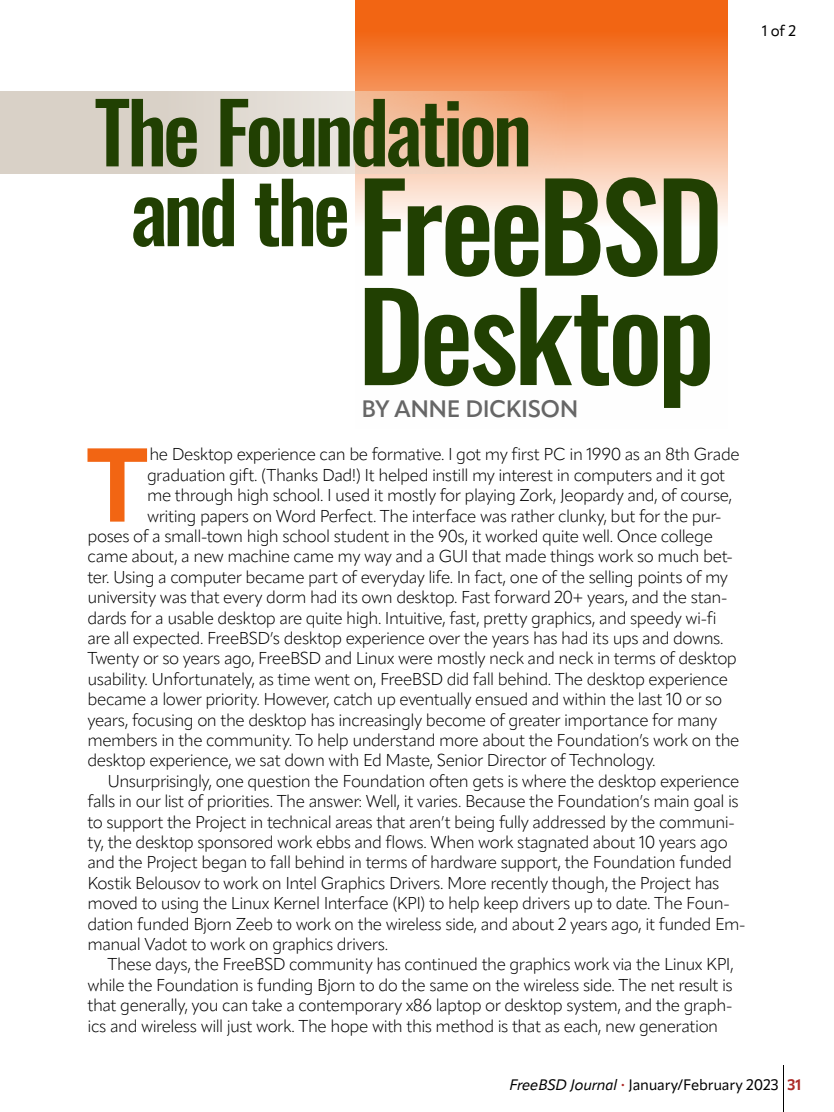
<style>
.page{position:relative;width:834px;height:1112px;background:#fff}
.page>*{position:absolute;margin:0;border:0;box-sizing:border-box;transform-origin:0 0}
.a_head{font:500 120px/109.5px "Oswald";letter-spacing:-.035em;color:#214002}
.body_copy___no_inden{font:700 103.45px "Apparat";color:#f26513}
.a_head-2{font:500 83.3px/79.8px "Oswald";letter-spacing:-.05em;color:#214002}
.by_line{font:600 23.5px "Apparat";letter-spacing:-.02em;color:#666}
.body_copy___no_inden-2{font:300 17px "Apparat";letter-spacing:-.03em;color:#000}
.body_copy{font:300 17px/20.4px "Apparat";letter-spacing:-.03em;color:#000}
.t1{font:15px "Apparat";letter-spacing:-.015em;color:#000}
.s1{font-style:italic}
.s2{font-size:9px;color:#ac2b28}
.s3{font-weight:700;color:#ac2b28}
</style>
<div class="page">
<hr style="left:783px;top:1065px;width:1px;height:47px;background:#000">
<svg style="left:355px;top:0;width:373px;height:220px;background:#f69f6c"></svg>
<svg style="left:0;top:91px;width:583px;height:83px;background:#e6ccb9"></svg>
<p class="t1" style="left:762px;top:22px;width:35px">1 of 2</p>
<p class="a_head-2" style="left:130px;top:98px;width:404px;text-indent:-35px">The Foundation and the</p>
<p class="a_head" style="left:358px;top:180px;width:367px">FreeBSD<br>Desktop</p>
<p class="by_line" style="left:362px;top:394px;width:218px">BY ANNE DICKISON</p>
<p class="body_copy___no_inden" style="left:86px;top:422px;width:63px">T</p>
<p class="body_copy___no_inden-2" style="left:149px;top:444px;width:592px">he Desktop experience can be formative. I got my first PC in 1990 as an 8th Grade</p>
<p class="body_copy___no_inden-2" style="left:147px;top:465px;width:580px">graduation gift. (Thanks Dad!) It helped instill my interest in computers and it got</p>
<p class="body_copy___no_inden-2" style="left:147px;top:485px;width:587px">me through high school. I used it mostly for playing Zork, Jeopardy and, of course,</p>
<p class="body_copy___no_inden-2" style="left:147px;top:506px;width:576px">writing papers on Word Perfect. The interface was rather clunky, but for the pur-</p>
<p class="body_copy___no_inden-2" style="left:88px;top:526px;width:627px">poses of a small-town high school student in the 90s, it worked quite well. Once college</p>
<p class="body_copy___no_inden-2" style="left:88px;top:546px;width:647px">came about, a new machine came my way and a GUI that made things work so much bet-</p>
<p class="body_copy___no_inden-2" style="left:88px;top:567px;width:642px">ter. Using a computer became part of everyday life. In fact, one of the selling points of my</p>
<p class="body_copy___no_inden-2" style="left:88px;top:587px;width:642px">university was that every dorm had its own desktop. Fast forward 20+ years, and the stan-</p>
<p class="body_copy___no_inden-2" style="left:88px;top:608px;width:631px">dards for a usable desktop are quite high. Intuitive, fast, pretty graphics, and speedy wi-fi</p>
<p class="body_copy___no_inden-2" style="left:88px;top:628px;width:638px">are all expected. FreeBSD’s desktop experience over the years has had its ups and downs.</p>
<p class="body_copy___no_inden-2" style="left:88px;top:648px;width:651px">Twenty or so years ago, FreeBSD and Linux were mostly neck and neck in terms of desktop</p>
<p class="body_copy___no_inden-2" style="left:88px;top:669px;width:642px">usability. Unfortunately, as time went on, FreeBSD did fall behind. The desktop experience</p>
<p class="body_copy___no_inden-2" style="left:88px;top:689px;width:636px">became a lower priority. However, catch up eventually ensued and within the last 10 or so</p>
<p class="body_copy___no_inden-2" style="left:88px;top:710px;width:631px">years, focusing on the desktop has increasingly become of greater importance for many</p>
<p class="body_copy___no_inden-2" style="left:88px;top:730px;width:653px">members in the community. To help understand more about the Foundation’s work on the</p>
<p class="body_copy___no_inden-2" style="left:88px;top:750px;width:570px">desktop experience, we sat down with Ed Maste, Senior Director of Technology.</p>
<p class="body_copy" style="left:88px;top:771px;width:660px;text-indent:20px">Unsurprisingly, one question the Foundation often gets is where the desktop experience falls in our list of priorities. The answer: Well, it varies. Because the Foundation’s main goal is to support the Project in technical areas that aren’t being fully addressed by the communi&shy;ty, the desktop sponsored work ebbs and flows. When work stagnated about 10 years ago and the Project began to fall behind in terms of hardware support, the Foundation funded Kostik Belousov to work on Intel Graphics Drivers. More recently though, the Project has moved to using the Linux Kernel Interface (KPI) to help keep drivers up to date. The Foun&shy;dation funded Bjorn Zeeb to work on the wireless side, and about 2 years ago, it funded Em&shy;manual Vadot to work on graphics drivers.</p>
<p class="body_copy" style="left:88px;top:954px;width:648px;text-align:justify;text-indent:20px">These days, the FreeBSD community has continued the graphics work via the Linux KPI, while the Foundation is funding Bjorn to do the same on the wireless side. The net result is that generally, you can take a contemporary x86 laptop or desktop system, and the graph&shy;ics and wireless will just work. The hope with this method is that as each, new generation</p>
<p class="t1" style="left:509px;top:1076px;width:294px"><span class="s1">FreeBSD Journal</span> <span class="s2">•</span> January/February 2023 <span class="s3">31</span></p>
</div>
